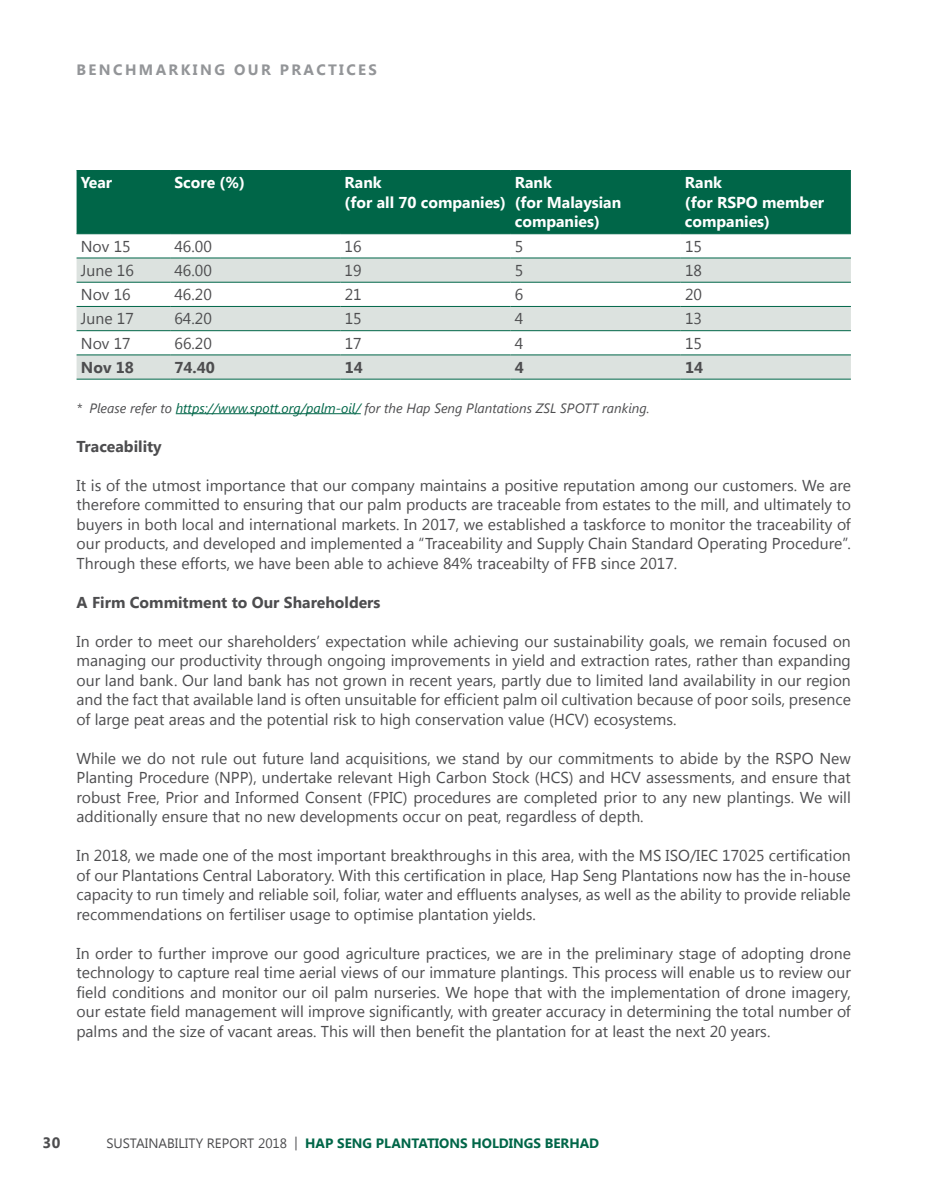
<style>
.page{position:relative;width:936px;height:1191px;background:#fff}
.page>*{position:absolute;margin:0;border:0;box-sizing:border-box;transform-origin:0 0}
.t1{font:15.75px/19.5px "Segoe UI";color:#4d4d4f;text-align:justify}
.t2{font:700 15.75px/19.5px "Segoe UI";color:#fff}
.t3{font:700 15.75px "Segoe UI";color:#4d4d4f}
.t4{font:700 15px "Segoe UI";letter-spacing:.16em;color:#939598}
.t5{font:700 15px "Segoe UI";color:#4d4d4f}
.t6{font:italic 13.5px "Segoe UI";color:#4d4d4f}
.t7{font:700 13.5px "Segoe UI";color:#006648}
.s1{color:#006648}
.s2{font-weight:400;color:#4d4d4f}
</style>
<div class="page">
<hr style="left:935px;top:0;width:1px;height:1191px;background:#3995ba">
<hr style="left:176px;top:413px;width:185px;height:1px;background:#006648">
<div style="left:77px;top:171px;width:773px;height:62px;background:#006648"></div>
<svg style="left:77px;top:259px;width:773px;height:120px;fill:#dce2df"></svg>
<hr style="left:77px;top:170px;width:93px;height:1px;background:#006648">
<hr style="left:170px;top:170px;width:170px;height:1px;background:#006648">
<hr style="left:340px;top:170px;width:170px;height:1px;background:#006648">
<hr style="left:510px;top:170px;width:170px;height:1px;background:#006648">
<hr style="left:680px;top:170px;width:170px;height:1px;background:#006648">
<hr style="left:77px;top:233px;width:93px;height:1px;background:#006648">
<hr style="left:170px;top:233px;width:170px;height:1px;background:#006648">
<hr style="left:340px;top:233px;width:170px;height:1px;background:#006648">
<hr style="left:510px;top:233px;width:170px;height:1px;background:#006648">
<hr style="left:680px;top:233px;width:170px;height:1px;background:#006648">
<hr style="left:77px;top:258px;width:93px;height:1px;background:#006648">
<hr style="left:170px;top:258px;width:170px;height:1px;background:#006648">
<hr style="left:340px;top:258px;width:170px;height:1px;background:#006648">
<hr style="left:510px;top:258px;width:170px;height:1px;background:#006648">
<hr style="left:680px;top:258px;width:170px;height:1px;background:#006648">
<hr style="left:77px;top:282px;width:93px;height:1px;background:#006648">
<hr style="left:170px;top:282px;width:170px;height:1px;background:#006648">
<hr style="left:340px;top:282px;width:170px;height:1px;background:#006648">
<hr style="left:510px;top:282px;width:170px;height:1px;background:#006648">
<hr style="left:680px;top:282px;width:170px;height:1px;background:#006648">
<hr style="left:77px;top:306px;width:93px;height:1px;background:#006648">
<hr style="left:170px;top:306px;width:170px;height:1px;background:#006648">
<hr style="left:340px;top:306px;width:170px;height:1px;background:#006648">
<hr style="left:510px;top:306px;width:170px;height:1px;background:#006648">
<hr style="left:680px;top:306px;width:170px;height:1px;background:#006648">
<hr style="left:77px;top:330px;width:93px;height:1px;background:#006648">
<hr style="left:170px;top:330px;width:170px;height:1px;background:#006648">
<hr style="left:340px;top:330px;width:170px;height:1px;background:#006648">
<hr style="left:510px;top:330px;width:170px;height:1px;background:#006648">
<hr style="left:680px;top:330px;width:170px;height:1px;background:#006648">
<hr style="left:77px;top:354px;width:93px;height:1px;background:#006648">
<hr style="left:170px;top:354px;width:170px;height:1px;background:#006648">
<hr style="left:340px;top:354px;width:170px;height:1px;background:#006648">
<hr style="left:510px;top:354px;width:170px;height:1px;background:#006648">
<hr style="left:680px;top:354px;width:170px;height:1px;background:#006648">
<hr style="left:77px;top:379px;width:93px;height:1px;background:#006648">
<hr style="left:170px;top:379px;width:170px;height:1px;background:#006648">
<hr style="left:340px;top:379px;width:170px;height:1px;background:#006648">
<hr style="left:510px;top:379px;width:170px;height:1px;background:#006648">
<hr style="left:680px;top:379px;width:170px;height:1px;background:#006648">
<p class="t4" style="left:77px;top:59px;width:302px">BENCHMARKING OUR PRACTICES</p>
<p class="t2" style="left:81px;top:172px;width:33px">Year</p>
<p class="t2" style="left:174px;top:172px;width:72px">Score (%)</p>
<p class="t2" style="left:344px;top:172px;width:163px">Rank<br>(for all 70 companies)</p>
<p class="t2" style="left:514px;top:172px;width:108px">Rank<br>(for Malaysian companies)</p>
<p class="t2" style="left:685px;top:172px;width:141px">Rank<br>(for RSPO member companies)</p>
<p class="t1" style="left:81px;top:235px;width:51px">Nov 15</p>
<p class="t1" style="left:174px;top:235px;width:39px">46.00</p>
<p class="t1" style="left:344px;top:235px;width:18px">16</p>
<p class="t1" style="left:515px;top:235px;width:10px">5</p>
<p class="t1" style="left:685px;top:235px;width:18px">15</p>
<p class="t1" style="left:81px;top:260px;width:54px">June 16</p>
<p class="t1" style="left:174px;top:260px;width:39px">46.00</p>
<p class="t1" style="left:344px;top:260px;width:18px">19</p>
<p class="t1" style="left:515px;top:260px;width:10px">5</p>
<p class="t1" style="left:685px;top:260px;width:18px">18</p>
<p class="t1" style="left:81px;top:284px;width:51px">Nov 16</p>
<p class="t1" style="left:174px;top:284px;width:39px">46.20</p>
<p class="t1" style="left:344px;top:284px;width:18px">21</p>
<p class="t1" style="left:515px;top:284px;width:10px">6</p>
<p class="t1" style="left:685px;top:284px;width:18px">20</p>
<p class="t1" style="left:81px;top:308px;width:54px">June 17</p>
<p class="t1" style="left:174px;top:308px;width:39px">64.20</p>
<p class="t1" style="left:344px;top:308px;width:18px">15</p>
<p class="t1" style="left:515px;top:308px;width:10px">4</p>
<p class="t1" style="left:685px;top:308px;width:18px">13</p>
<p class="t1" style="left:81px;top:332px;width:51px">Nov 17</p>
<p class="t1" style="left:174px;top:332px;width:39px">66.20</p>
<p class="t1" style="left:344px;top:332px;width:18px">17</p>
<p class="t1" style="left:515px;top:332px;width:10px">4</p>
<p class="t1" style="left:685px;top:332px;width:18px">15</p>
<p class="t3" style="left:81px;top:356px;width:55px">Nov 18</p>
<p class="t3" style="left:174px;top:356px;width:42px">74.40</p>
<p class="t3" style="left:345px;top:356px;width:20px">14</p>
<p class="t3" style="left:515px;top:356px;width:11px">4</p>
<p class="t3" style="left:685px;top:356px;width:20px">14</p>
<p class="t6" style="left:77px;top:398px;width:574px">* Please refer to <span class="s1">https://www.spott.org/palm-oil/</span> for the Hap Seng Plantations ZSL SPOTT ranking.</p>
<p class="t3" style="left:77px;top:435px;width:87px">Traceability</p>
<p class="t1" style="left:77px;top:474px;width:775px">It is of the utmost importance that our company maintains a positive reputation among our customers. We are therefore committed to ensuring that our palm products are traceable from estates to the mill, and ultimately to buyers in both local and international markets. In 2017, we established a taskforce to monitor the traceability of our products, and developed and implemented a “Traceability and Supply Chain Standard Operating Procedure”.<br>Through these efforts, we have been able to achieve 84% traceabilty of FFB since 2017.</p>
<p class="t3" style="left:77px;top:591px;width:305px">A Firm Commitment to Our Shareholders</p>
<p class="t1" style="left:77px;top:630px;width:775px">In order to meet our shareholders’ expectation while achieving our sustainability goals, we remain focused on managing our productivity through ongoing improvements in yield and extraction rates, rather than expanding our land bank. Our land bank has not grown in recent years, partly due to limited land availability in our region and the fact that available land is often unsuitable for efficient palm oil cultivation because of poor soils, presence of large peat areas and the potential risk to high conservation value (HCV) ecosystems.</p>
<p class="t1" style="left:77px;top:747px;width:775px">While we do not rule out future land acquisitions, we stand by our commitments to abide by the RSPO New Planting Procedure (NPP), undertake relevant High Carbon Stock (HCS) and HCV assessments, and ensure that robust Free, Prior and Informed Consent (FPIC) procedures are completed prior to any new plantings. We will additionally ensure that no new developments occur on peat, regardless of depth.</p>
<p class="t1" style="left:77px;top:845px;width:775px">In 2018, we made one of the most important breakthroughs in this area, with the MS ISO/IEC 17025 certification of our Plantations Central Laboratory. With this certification in place, Hap Seng Plantations now has the in-house capacity to run timely and reliable soil, foliar, water and effluents analyses, as well as the ability to provide reliable recommendations on fertiliser usage to optimise plantation yields.</p>
<p class="t1" style="left:77px;top:942px;width:775px">In order to further improve our good agriculture practices, we are in the preliminary stage of adopting drone technology to capture real time aerial views of our immature plantings. This process will enable us to review our field conditions and monitor our oil palm nurseries. We hope that with the implementation of drone imagery, our estate field management will improve significantly, with greater accuracy in determining the total number of palms and the size of vacant areas. This will then benefit the plantation for at least the next 20 years.</p>
<p class="t5" style="left:43px;top:1132px;width:19px">30</p>
<p class="t7" style="left:106px;top:1134px;width:494px"><span class="s2">SUSTAINABILITY REPORT 2018 |</span> HAP SENG PLANTATIONS HOLDINGS BERHAD</p>
</div>
